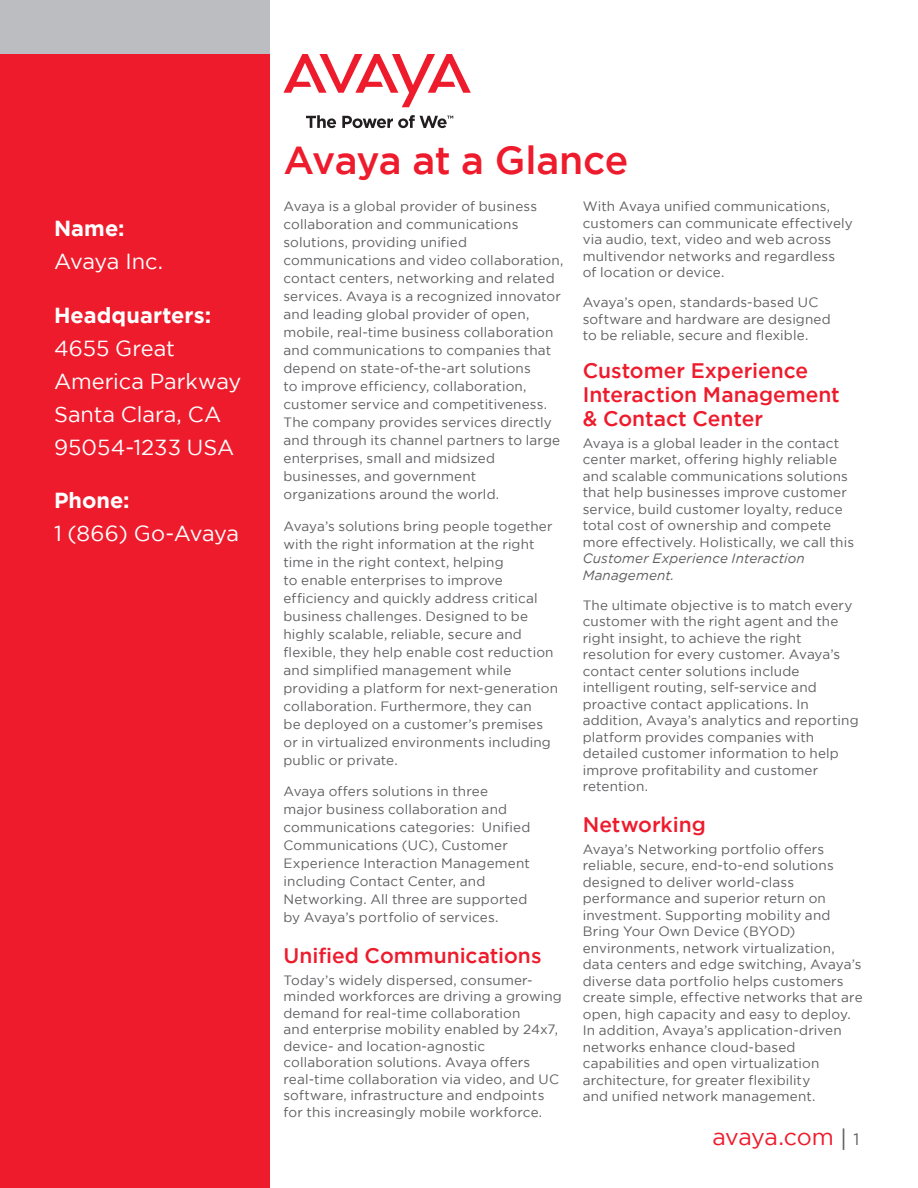
<style>
.page{position:relative;width:918px;height:1188px;background:#fff}
.page>*{position:absolute;margin:0;border:0;box-sizing:border-box;transform-origin:0 0}
.t1{font:500 39px "Gotham";letter-spacing:-.015em;color:#ee1b2c}
.t2{font:23.25px "Gotham";letter-spacing:-.015em;color:#ee1b2c}
.CoverCallout_K_O{font:21.75px/33px "Gotham";color:#fff}
.Body_Header{font:500 21px/24px "Gotham";color:#ee1b2c}
.Body_copy{font:13.5px/16.5px "Gotham";letter-spacing:.01em;color:#5f5f62}
.s1{font-weight:700}
.s2{font-style:italic}
.s3{color:#5f5f62}
.s4{font-size:16.5px;color:#5f5f62}
</style>
<div class="page">
<svg style="left:284px;top:54px;width:187px;height:53px"></svg>
<svg style="left:306px;top:115px;width:30px;height:13px"></svg>
<svg style="left:342px;top:115px;width:111px;height:13px"></svg>
<div style="left:0;top:0;width:270px;height:1188px;background:#ee1b2c"></div>
<div style="left:0;top:0;width:270px;height:54px;background:#bcbdc0"></div>
<p class="CoverCallout_K_O" style="left:54px;top:212px;width:111px"><span class="s1">Name:<br></span>Avaya Inc.</p>
<p class="CoverCallout_K_O" style="left:54px;top:298px;width:189px"><span class="s1">Headquarters:<br></span>4655 Great<br>America Parkway<br>Santa Clara, CA<br>95054-1233 USA</p>
<p class="CoverCallout_K_O" style="left:54px;top:483px;width:187px"><span class="s1">Phone:<br></span>1 (866) Go-Avaya</p>
<p class="t1" style="left:284px;top:138px;width:346px">Avaya at a Glance</p>
<p class="Body_copy" style="left:284px;top:197px;width:282px;line-height:18px">Avaya is a global provider of business collaboration and communications solutions, providing unified communications and video collaboration, contact centers, networking and related services. Avaya is a recognized innovator and leading global provider of open, mobile, real-time business collaboration and communications to companies that depend on state-of-the-art solutions<br>to improve efficiency, collaboration, customer service and competitiveness.<br>The company provides services directly and through its channel partners to large enterprises, small and midsized businesses, and government organizations around the world.</p>
<p class="Body_copy" style="left:284px;top:517px;width:276px;line-height:18px">Avaya’s solutions bring people together with the right information at the right time in the right context, helping<br>to enable enterprises to improve efficiency and quickly address critical business challenges. Designed to be highly scalable, reliable, secure and flexible, they help enable cost reduction and simplified management while providing a platform for next-generation collaboration. Furthermore, they can<br>be deployed on a customer’s premises or in virtualized environments including public or private.</p>
<p class="Body_copy" style="left:284px;top:782px;width:248px;line-height:18px">Avaya offers solutions in three major business collaboration and communications categories: Unified Communications (UC), Customer Experience Interaction Management including Contact Center, and Networking. All three are supported by Avaya’s portfolio of services.</p>
<p class="Body_Header" style="left:284px;top:943px;width:260px">Unified Communications</p>
<p class="Body_copy" style="left:284px;top:971px;width:280px">Today’s widely dispersed, consumer&shy;minded workforces are driving a growing demand for real-time collaboration<br>and enterprise mobility enabled by 24x7, device- and location-agnostic collaboration solutions. Avaya offers real-time collaboration via video, and UC software, infrastructure and endpoints for this increasingly mobile workforce.</p>
<p class="Body_copy" style="left:583px;top:198px;width:272px">With Avaya unified communications, customers can communicate effectively via audio, text, video and web across multivendor networks and regardless<br>of location or device.</p>
<p class="Body_copy" style="left:583px;top:294px;width:250px">Avaya’s open, standards-based UC software and hardware are designed to be reliable, secure and flexible.</p>
<p class="Body_Header" style="left:583px;top:358px;width:259px">Customer Experience<br>Interaction Management &amp; Contact Center</p>
<p class="Body_copy" style="left:583px;top:434px;width:273px">Avaya is a global leader in the contact center market, offering highly reliable and scalable communications solutions that help businesses improve customer service, build customer loyalty, reduce total cost of ownership and compete more effectively. Holistically, we call this <span class="s2">Customer Experience Interaction Management.</span></p>
<p class="Body_copy" style="left:583px;top:596px;width:277px">The ultimate objective is to match every customer with the right agent and the right insight, to achieve the right resolution for every customer. Avaya’s contact center solutions include intelligent routing, self-service and proactive contact applications. In addition, Avaya’s analytics and reporting platform provides companies with detailed customer information to help improve profitability and customer retention.</p>
<p class="Body_Header" style="left:583px;top:812px;width:125px">Networking</p>
<p class="Body_copy" style="left:583px;top:840px;width:281px">Avaya’s Networking portfolio offers reliable, secure, end-to-end solutions designed to deliver world-class performance and superior return on investment. Supporting mobility and Bring Your Own Device (BYOD) environments, network virtualization, data centers and edge switching, Avaya’s diverse data portfolio helps customers create simple, effective networks that are open, high capacity and easy to deploy.<br>In addition, Avaya’s application-driven networks enhance cloud-based capabilities and open virtualization architecture, for greater flexibility<br>and unified network management.</p>
<h2 class="t2" style="left:712px;top:1124px;width:149px">avaya.com <span class="s3">|</span> <span class="s4">1</span></h2>
</div>
